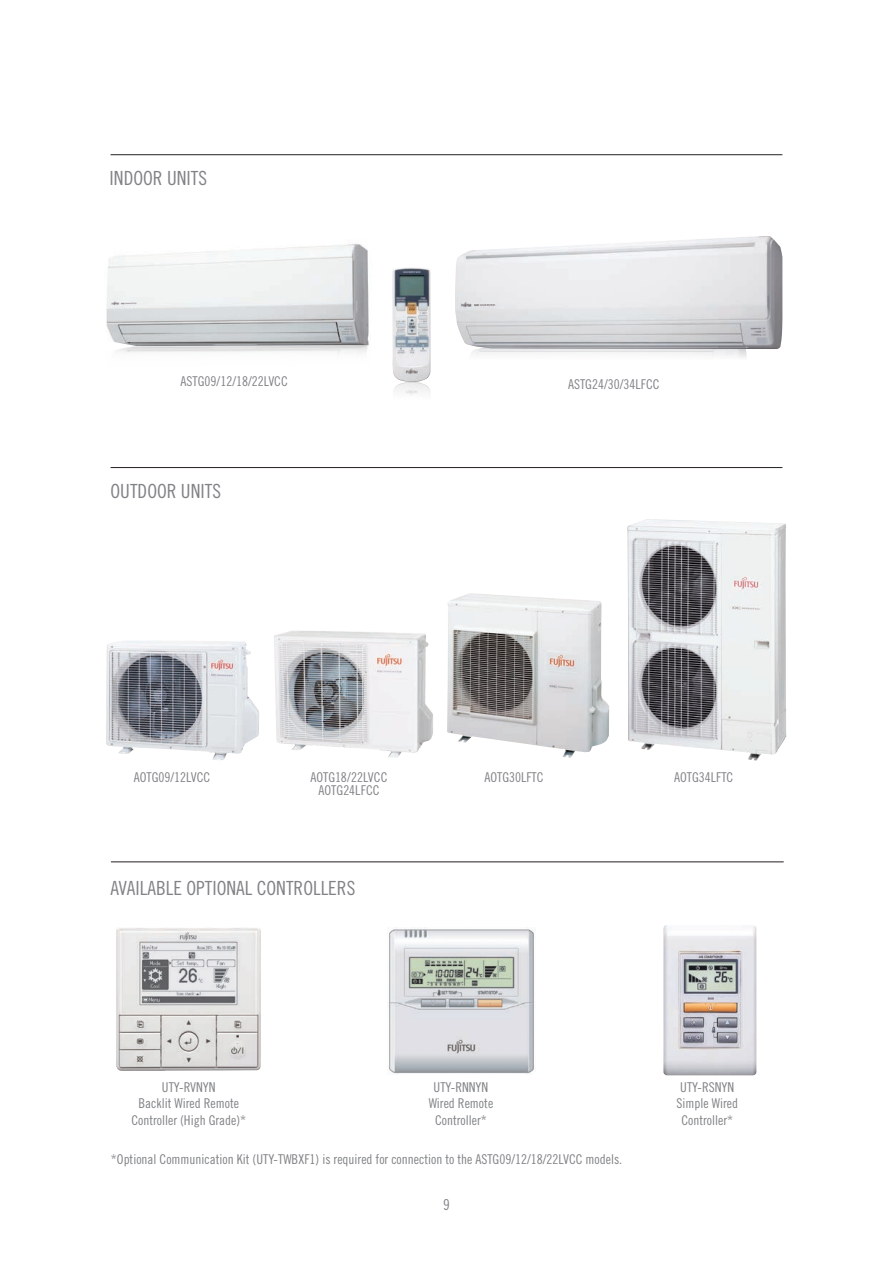
<style>
.page{position:relative;width:893px;height:1263px;background:#fff}
.page>*{position:absolute;margin:0;border:0;box-sizing:border-box;transform-origin:0 0}
.t1{font:19.5px "Trade Gothic LT Std Cn 18";color:#808285}
.t2{font:15px "Trade Gothic LT Std Cn 18";color:#808285}
.t3{font:13.5px/16.5px "Trade Gothic LT Std Cn 18";color:#808285;text-align:center}
</style>
<div class="page">
<img style="left:455px;top:236px;width:327px;height:113px">
<img style="left:464px;top:346px;width:283px;height:12px">
<img style="left:274px;top:631px;width:159px;height:127px">
<img style="left:447px;top:593px;width:162px;height:165px">
<hr style="left:111px;top:154px;width:671px;height:1px;background:#231f20">
<hr style="left:111px;top:861px;width:673px;height:1px;background:#231f20">
<hr style="left:111px;top:467px;width:671px;height:1px;background:#231f20">
<img style="left:106px;top:641px;width:153px;height:119px">
<img style="left:106px;top:243px;width:265px;height:103px">
<img style="left:627px;top:519px;width:159px;height:241px">
<img style="left:392px;top:267px;width:39px;height:202px">
<img style="left:116px;top:927px;width:145px;height:144px">
<img style="left:388px;top:927px;width:147px;height:147px">
<img style="left:663px;top:925px;width:94px;height:151px">
<h1 class="t1" style="left:110px;top:166px;width:99px">INDOOR UNITS</h1>
<p class="t3" style="left:181px;top:373px;width:109px">ASTG09/12/18/22LVCC</p>
<h1 class="t1" style="left:111px;top:480px;width:112px">OUTDOOR UNITS</h1>
<p class="t3" style="left:568px;top:375px;width:93px">ASTG24/30/34LFCC</p>
<p class="t3" style="left:134px;top:768px;width:78px">AOTG09/12LVCC</p>
<p class="t3" style="left:310px;top:770px;width:79px;line-height:13.5px">AOTG18/22LVCC<br>AOTG24LFCC</p>
<p class="t3" style="left:484px;top:768px;width:61px">AOTG30LFTC</p>
<p class="t3" style="left:674px;top:769px;width:61px">AOTG34LFTC</p>
<h1 class="t1" style="left:111px;top:876px;width:246px">AVAILABLE OPTIONAL CONTROLLERS</h1>
<p class="t3" style="left:131px;top:1079px;width:116px">UTY-RVNYN<br>Backlit Wired Remote<br>Controller (High Grade)*</p>
<p class="t3" style="left:429px;top:1079px;width:66px">UTY-RNNYN<br>Wired Remote<br>Controller*</p>
<p class="t3" style="left:676px;top:1079px;width:63px">UTY-RSNYN<br>Simple Wired<br>Controller*</p>
<p class="t3" style="left:111px;top:1150px;width:513px">*Optional Communication Kit (UTY-TWBXF1) is required for connection to the ASTG09/12/18/22LVCC models.</p>
<p class="t2" style="left:443px;top:1196px;width:8px">9</p>
</div>
